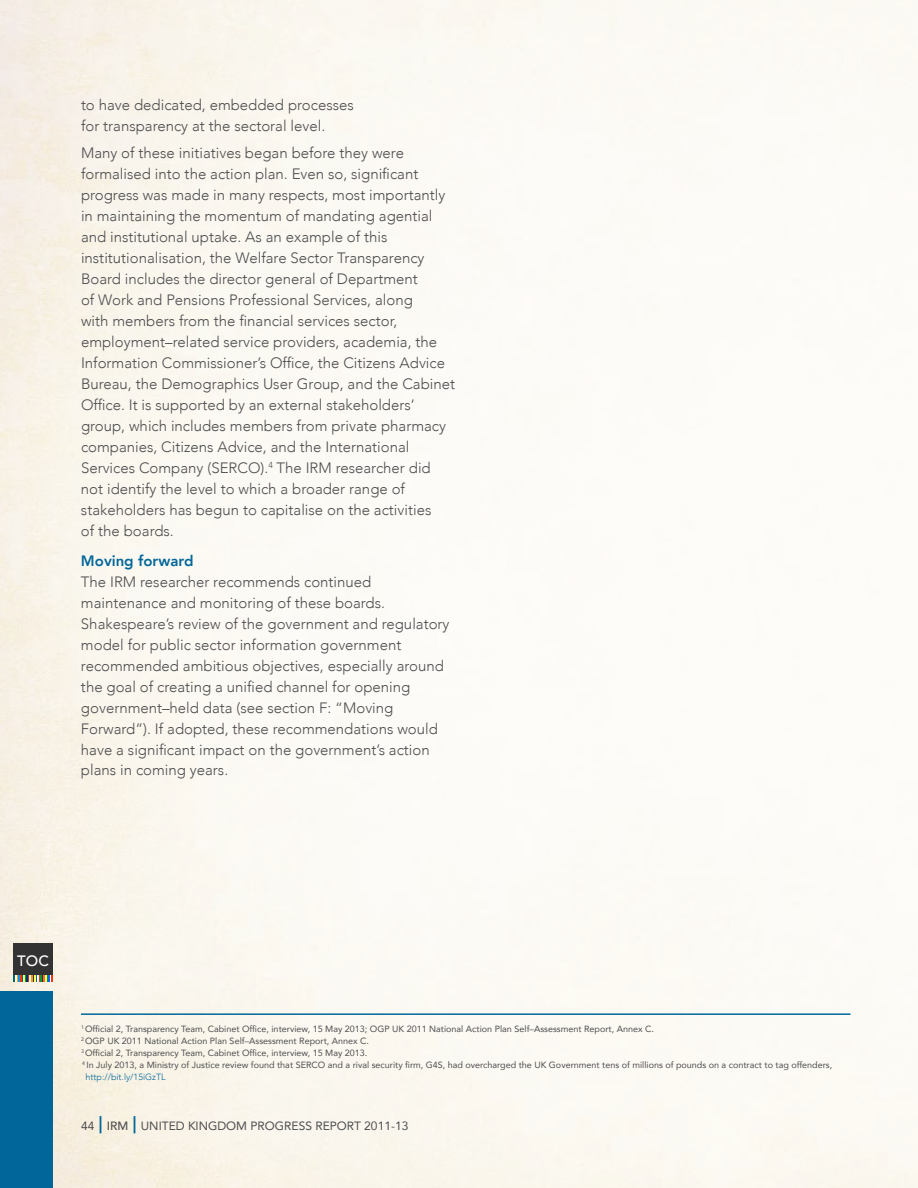
<style>
.page{position:relative;width:918px;height:1188px;background:#fff}
.page>*{position:absolute;margin:0;border:0;box-sizing:border-box;transform-origin:0 0}
.t1{font:300 15px/21px "Avenir";color:#4d4d4f}
.t2{font:800 15px "Avenir";color:#01679a}
.t3{font:500 15px "Avenir";color:#fff}
.t4{font:12px "Avenir";color:#4d4d4f}
.t5{font:9px "Avenir";color:#4d4d4f}
.t6{font:300 9px "Avenir";color:#01679a}
.s1{font-weight:500;font-size:22.5px;color:#01679a}
.s2{font-weight:500}
</style>
<div class="page">
<img style="left:0;top:0;width:918px;height:1188px">
<div style="left:0;top:991px;width:53px;height:197px;background:#01679a"></div>
<div style="left:14px;top:943px;width:39px;height:32px;background:#333"></div>
<svg style="left:14px;top:975px;width:39px;height:7px"></svg>
<hr style="left:81px;top:1013px;width:769px;height:2px;background:#01679a">
<p class="t1" style="left:81px;top:94px;width:274px">to have dedicated, embedded processes for transparency at the sectoral level.</p>
<p class="t1" style="left:81px;top:143px;width:376px">Many of these initiatives began before they were formalised into the action plan. Even so, significant progress was made in many respects, most importantly in maintaining the momentum of mandating agential and institutional uptake. As an example of this institutionalisation, the Welfare Sector Transparency Board includes the director general of Department<br>of Work and Pensions Professional Services, along<br>with members from the financial services sector, employment–related service providers, academia, the Information Commissioner’s Office, the Citizens Advice Bureau, the Demographics User Group, and the Cabinet Office. It is supported by an external stakeholders’ group, which includes members from private pharmacy companies, Citizens Advice, and the International Services Company (SERCO).<sup>4</sup> The IRM researcher did not identify the level to which a broader range of stakeholders has begun to capitalise on the activities<br>of the boards.</p>
<p class="t2" style="left:81px;top:547px;width:114px">M oving forward</p>
<p class="t1" style="left:81px;top:571px;width:370px">The IRM researcher recommends continued maintenance and monitoring of these boards.<br>Shakespeare’s review of the government and regulatory model for public sector information government recommended ambitious objectives, especially around the goal of creating a unified channel for opening government–held data (see section F: “Moving Forward”). If adopted, these recommendations would have a significant impact on the government’s action plans in coming years.</p>
<p class="t3" style="left:17px;top:948px;width:33px">TOC</p>
<p class="t5" style="left:81px;top:1022px;width:574px"><sup>1</sup> Official 2, Transparency Team, Cabinet Office, interview, 15 May 2013; OGP UK 2011 National Action Plan Self–Assessment Report, Annex C.</p>
<p class="t5" style="left:81px;top:1034px;width:290px"><sup>2</sup> OGP UK 2011 National Action Plan Self–Assessment Report, Annex C.</p>
<p class="t5" style="left:81px;top:1046px;width:288px"><sup>3</sup> Official 2, Transparency Team, Cabinet Office, interview, 15 May 2013.</p>
<p class="t5" style="left:82px;top:1058px;width:751px"><sup>4</sup> In July 2013, a Ministry of Justice review found that SERCO and a rival security firm, G4S, had overcharged the UK Government tens of millions of pounds on a contract to tag offenders,</p>
<p class="t6" style="left:85px;top:1072px;width:82px">http://bit.ly/15iGzTL</p>
<p class="t4" style="left:81px;top:1116px;width:329px">44 <span class="s1">|</span> <span class="s2">IRM</span> <span class="s1">|</span> united kingdom Progress Report 2011-13</p>
</div>
